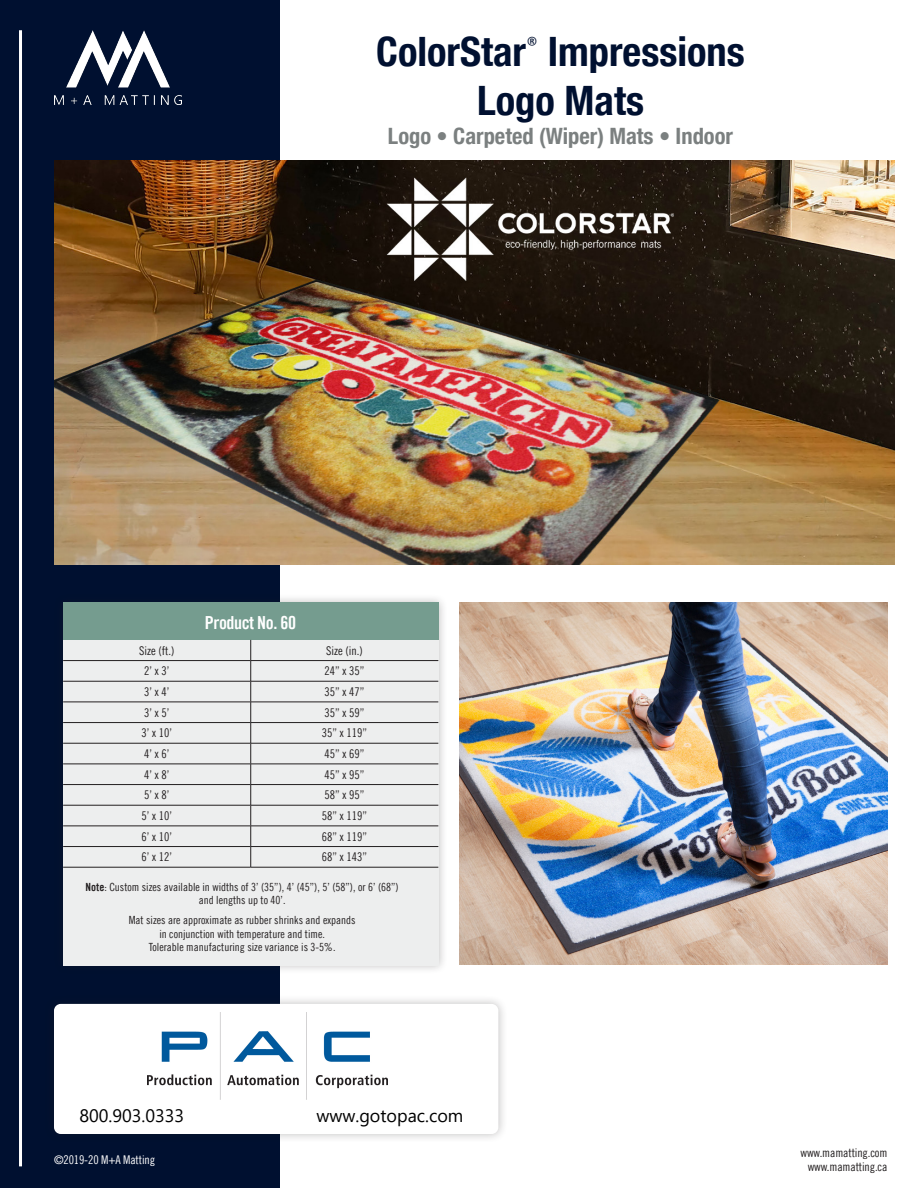
<style>
.page{position:relative;width:918px;height:1188px;background:#fff}
.page>*{position:absolute;margin:0;border:0;box-sizing:border-box;transform-origin:0 0}
.t1{font:700 condensed 40.5px "Helvetica Neue LT Pro";color:#001030}
.t2{font:700 condensed 22.5px "Helvetica Neue LT Pro";color:#7b8080}
.t3{font:18px "Segoe UI";color:#000}
.t4{font:18px "Trade Gothic LT Pro Bd Cn 20";letter-spacing:-.025em;color:#fff}
.Bullet_Point_Body{font:12px "Trade Gothic LT Pro Cn 18";color:#231f20}
.Bullet_Point_Body-2{font:12px "Trade Gothic LT Pro Cn 18";letter-spacing:-.01em;color:#fff}
.t5{font:11.25px/13.5px "Trade Gothic LT Pro Cn 18";color:#231f20;text-align:center}
.s1{font-family:"Trade Gothic LT Pro Bd Cn 20"}
</style>
<div class="page">
<div style="left:0;top:0;width:280px;height:1188px;background:#001030"></div>
<div style="left:44px;top:994px;width:464px;height:150px;background:#231f20;opacity:.3"></div>
<div style="left:54px;top:1004px;width:444px;height:130px;background:#fff;border-radius:7px"></div>
<img style="left:54px;top:30px;width:128px;height:74px">
<div style="left:54px;top:594px;width:393px;height:380px;background:#231f20;opacity:.3"></div>
<div style="left:63px;top:603px;width:375px;height:362px;background:#edeeee"></div>
<div style="left:63px;top:603px;width:375px;height:37px;background:#759c8f"></div>
<img style="left:54px;top:161px;width:841px;height:404px">
<hr style="left:19px;top:30px;width:3px;height:1136px;background:#fff">
<img style="left:459px;top:603px;width:428px;height:361px">
<hr style="left:63px;top:681px;width:188px;height:1px;background:#231f20">
<hr style="left:251px;top:681px;width:187px;height:1px;background:#231f20">
<hr style="left:63px;top:702px;width:188px;height:1px;background:#231f20">
<hr style="left:251px;top:702px;width:187px;height:1px;background:#231f20">
<hr style="left:63px;top:722px;width:188px;height:1px;background:#231f20">
<hr style="left:251px;top:722px;width:187px;height:1px;background:#231f20">
<hr style="left:63px;top:743px;width:188px;height:1px;background:#231f20">
<hr style="left:251px;top:743px;width:187px;height:1px;background:#231f20">
<hr style="left:63px;top:764px;width:188px;height:1px;background:#231f20">
<hr style="left:251px;top:764px;width:187px;height:1px;background:#231f20">
<hr style="left:63px;top:784px;width:188px;height:1px;background:#231f20">
<hr style="left:251px;top:784px;width:187px;height:1px;background:#231f20">
<hr style="left:63px;top:805px;width:188px;height:1px;background:#231f20">
<hr style="left:251px;top:805px;width:187px;height:1px;background:#231f20">
<hr style="left:63px;top:826px;width:188px;height:1px;background:#231f20">
<hr style="left:251px;top:826px;width:187px;height:1px;background:#231f20">
<hr style="left:63px;top:846px;width:188px;height:1px;background:#231f20">
<hr style="left:251px;top:846px;width:187px;height:1px;background:#231f20">
<hr style="left:63px;top:867px;width:188px;height:1px;background:#231f20">
<hr style="left:251px;top:867px;width:187px;height:1px;background:#231f20">
<svg style="left:250px;top:640px;width:1px;height:227px"></svg>
<hr style="left:63px;top:660px;width:188px;height:1px;background:#231f20">
<hr style="left:251px;top:660px;width:187px;height:1px;background:#231f20">
<img style="left:148px;top:1012px;width:240px;height:88px">
<p class="t1" style="left:376px;top:27px;width:370px">ColorStar<sup>®</sup> Impressions</p>
<p class="t1" style="left:477px;top:76px;width:169px">Logo Mats</p>
<p class="t2" style="left:388px;top:122px;width:347px">Logo • Carpeted (Wiper) Mats • Indoor</p>
<p class="t4" style="left:205px;top:611px;width:93px">Product No. 60</p>
<p class="Bullet_Point_Body" style="left:139px;top:643px;width:37px">Size (ft.)</p>
<p class="Bullet_Point_Body" style="left:326px;top:643px;width:38px">Size (in.)</p>
<p class="Bullet_Point_Body" style="left:144px;top:664px;width:27px">2’ x 3’</p>
<p class="Bullet_Point_Body" style="left:325px;top:664px;width:41px">24” x 35”</p>
<p class="Bullet_Point_Body" style="left:144px;top:684px;width:27px">3’ x 4’</p>
<p class="Bullet_Point_Body" style="left:325px;top:684px;width:41px">35” x 47”</p>
<p class="Bullet_Point_Body" style="left:144px;top:705px;width:27px">3’ x 5’</p>
<p class="Bullet_Point_Body" style="left:325px;top:705px;width:41px">35” x 59”</p>
<p class="Bullet_Point_Body" style="left:142px;top:726px;width:32px">3’ x 10’</p>
<p class="Bullet_Point_Body" style="left:322px;top:726px;width:47px">35” x 119”</p>
<p class="Bullet_Point_Body" style="left:144px;top:746px;width:27px">4’ x 6’</p>
<p class="Bullet_Point_Body" style="left:325px;top:746px;width:41px">45” x 69”</p>
<p class="Bullet_Point_Body" style="left:144px;top:767px;width:27px">4’ x 8’</p>
<p class="Bullet_Point_Body" style="left:325px;top:767px;width:41px">45” x 95”</p>
<p class="Bullet_Point_Body" style="left:144px;top:788px;width:27px">5’ x 8’</p>
<p class="Bullet_Point_Body" style="left:325px;top:788px;width:41px">58” x 95”</p>
<p class="Bullet_Point_Body" style="left:142px;top:808px;width:32px">5’ x 10’</p>
<p class="Bullet_Point_Body" style="left:322px;top:808px;width:47px">58” x 119”</p>
<p class="Bullet_Point_Body" style="left:142px;top:829px;width:32px">6’ x 10’</p>
<p class="Bullet_Point_Body" style="left:322px;top:829px;width:47px">68” x 119”</p>
<p class="Bullet_Point_Body" style="left:142px;top:850px;width:32px">6’ x 12’</p>
<p class="Bullet_Point_Body" style="left:322px;top:850px;width:47px">68” x 143”</p>
<p class="t5" style="left:86px;top:880px;width:314px"><span class="s1">Note</span>: Custom sizes available in widths of 3’ (35”), 4’ (45”), 5’ (58”), or 6’ (68”) and lengths up to 40’.</p>
<p class="t5" style="left:129px;top:914px;width:228px">Mat sizes are approximate as rubber shrinks and expands</p>
<p class="t5" style="left:159px;top:927px;width:167px">in conjunction with temperature and time.</p>
<p class="t5" style="left:149px;top:941px;width:188px">Tolerable manufacturing size variance is 3-5%.</p>
<p class="t3" style="left:80px;top:1099px;width:106px">800.903.0333</p>
<p class="t3" style="left:316px;top:1099px;width:149px">www.gotopac.com</p>
<p class="Bullet_Point_Body-2" style="left:54px;top:1153px;width:103px">©2019-20 M+A Matting</p>
<p class="Bullet_Point_Body" style="left:801px;top:1145px;width:88px">www.mamatting.com</p>
<p class="Bullet_Point_Body" style="left:808px;top:1160px;width:81px">www.mamatting.ca</p>
</div>
